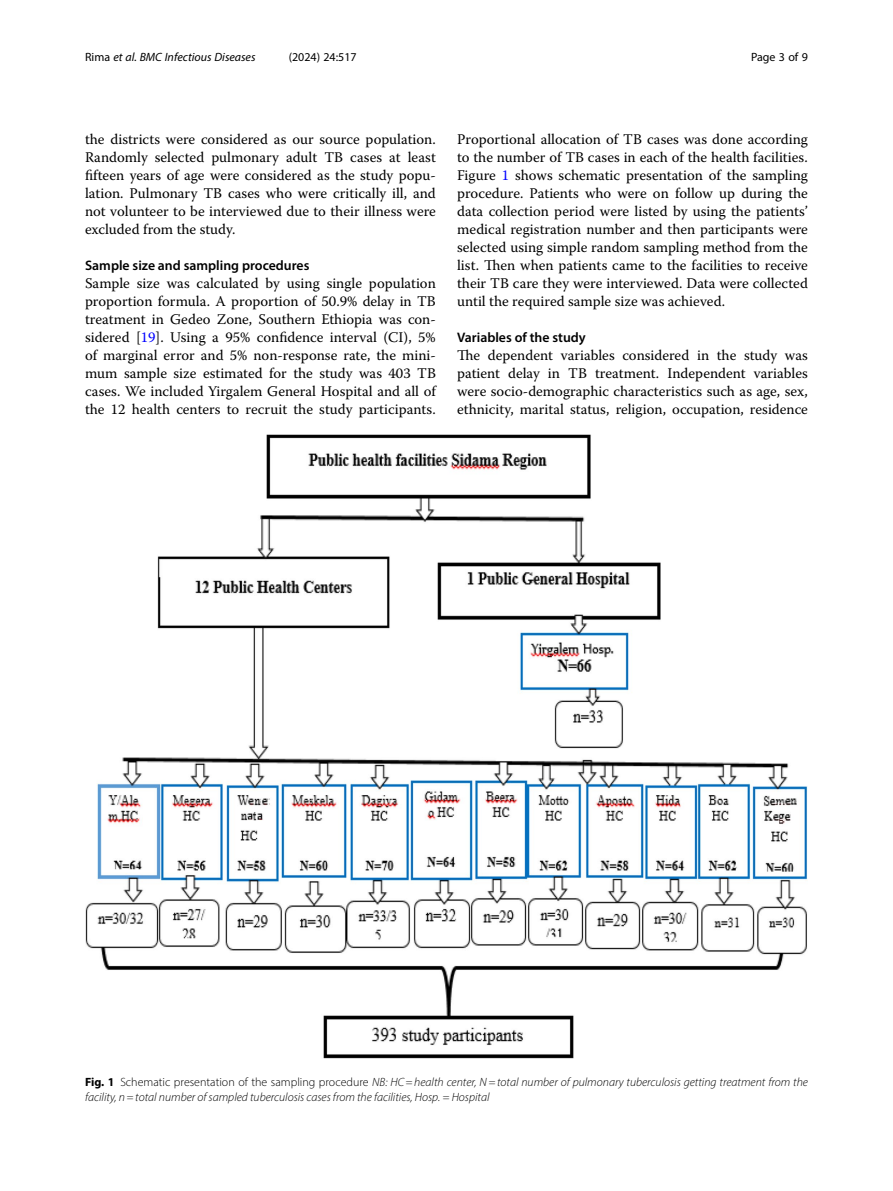
<style>
.page{position:relative;width:893px;height:1191px;background:#fff}
.page>*{position:absolute;margin:0;border:0;box-sizing:border-box;transform-origin:0 0}
.Body_Text{font:14.7px/18px "Warnock Pro";color:#000;text-align:justify}
.Head_2{font:600 13.8px "Myriad Pro";color:#000}
.Figure_Caption{font:italic 300 12px/15px "Myriad Pro";color:#000}
.t1{font:italic 12px "Myriad Pro";color:#000}
.t2{font:12px "Myriad Pro";color:#000}
.s1{font-style:normal}
.s2{color:#00f}
.s3{font-weight:700;font-style:normal}
</style>
<div class="page">
<img style="left:85px;top:435px;width:723px;height:624px">
<p class="t1" style="left:85px;top:50px;width:172px"><span class="s1">Rima</span> et al. BMC Infectious Diseases</p>
<p class="t2" style="left:289px;top:50px;width:70px">(2024) 24:517</p>
<p class="t2" style="left:751px;top:50px;width:58px">Page 3 of 9</p>
<p class="Body_Text" style="left:85px;top:130px;width:352px">the districts were considered as our source population.<br>Randomly selected pulmonary adult TB cases at least fifteen years of age were considered as the study popu&shy;lation. Pulmonary TB cases who were critically ill, and not volunteer to be interviewed due to their illness were excluded from the study.</p>
<p class="Head_2" style="left:85px;top:257px;width:226px">Sample size and sampling procedures</p>
<p class="Body_Text" style="left:85px;top:274px;width:352px">Sample size was calculated by using single population proportion formula. A proportion of 50.9% delay in TB treatment in Gedeo Zone, Southern Ethiopia was con&shy;sidered [<span class="s2">19</span>]. Using a 95% confidence interval (CI), 5% of marginal error and 5% non-response rate, the mini&shy;mum sample size estimated for the study was 403 TB cases. We included Yirgalem General Hospital and all of the 12 health centers to recruit the study participants.</p>
<p class="Body_Text" style="left:457px;top:130px;width:352px">Proportional allocation of TB cases was done according to the number of TB cases in each of the health facilities.<br>Figure <span class="s2">1</span> shows schematic presentation of the sampling procedure. Patients who were on follow up during the data collection period were listed by using the patients’ medical registration number and then participants were selected using simple random sampling method from the list. Then when patients came to the facilities to receive their TB care they were interviewed. Data were collected until the required sample size was achieved.</p>
<p class="Head_2" style="left:457px;top:329px;width:130px">Variables of the study</p>
<p class="Body_Text" style="left:457px;top:346px;width:352px">The dependent variables considered in the study was patient delay in TB treatment. Independent variables were socio-demographic characteristics such as age, sex, ethnicity, marital status, religion, occupation, residence</p>
<p class="Figure_Caption" style="left:85px;top:1074px;width:724px"><span class="s3">Fig. 1</span> <span class="s1">Schematic presentation of the sampling procedure</span> NB: HC=health center, N=total number of pulmonary tuberculosis getting treatment from the facility, n=total number of sampled tuberculosis cases from the facilities, Hosp. = Hospital</p>
</div>
